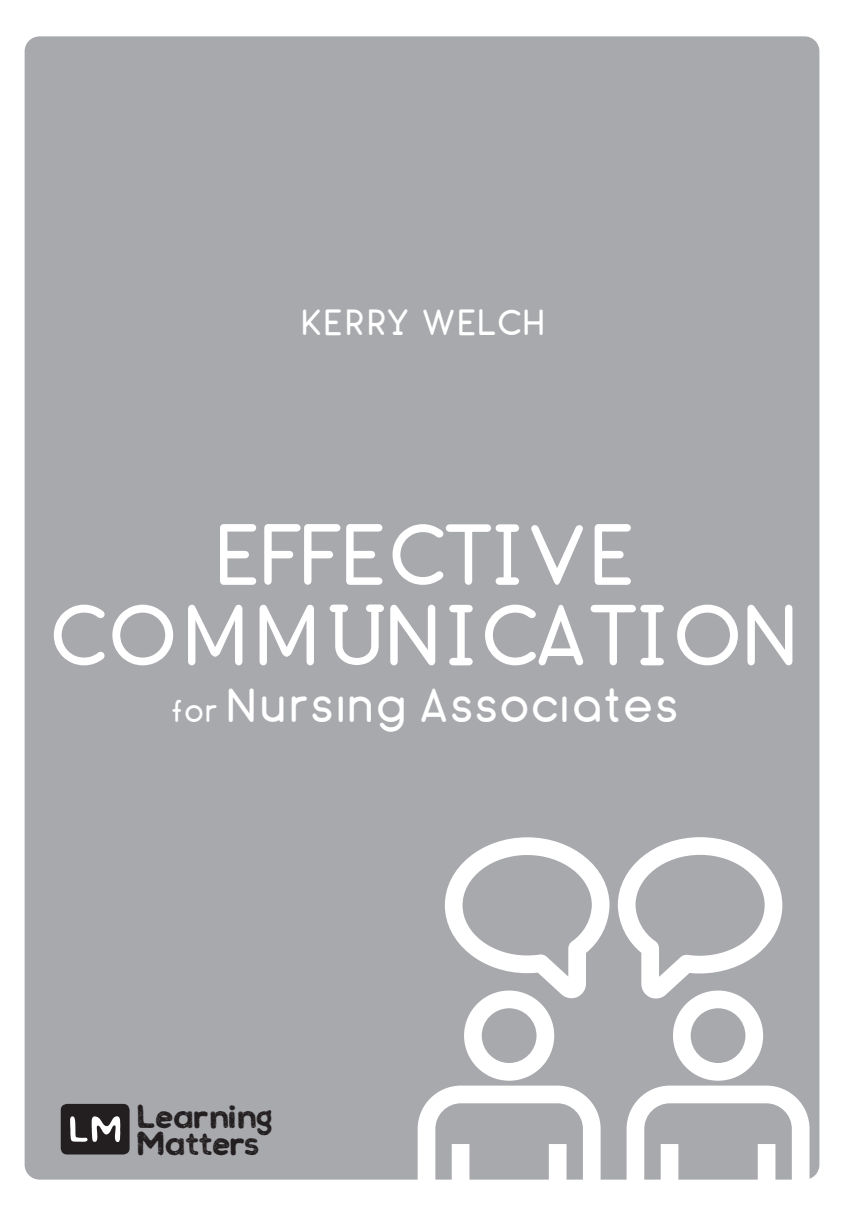
<style>
.page{position:relative;width:844px;height:1216px;background:#fff}
.page>*{position:absolute;margin:0;border:0;box-sizing:border-box;transform-origin:0 0}
.t1{font:87.33px/80.5px "Mist";color:#fff;text-align:center}
.t2{font:48.3px "Mist";letter-spacing:-.01em;color:#fff}
.t3{font:36.75px "Mist";letter-spacing:.01em;color:#fff}
.t4{font:33.25px/26.8px "Chalif Press";color:#231f20}
.t5{font:31.85px "Mist";color:#fff}
</style>
<div class="page">
<div style="left:25px;top:36px;width:794px;height:1143px;background:#a8a9ad;border-radius:15px"></div>
<svg style="left:417px;top:837px;width:192px;height:343px"></svg>
<svg style="left:618px;top:837px;width:191px;height:343px"></svg>
<div style="left:61px;top:1104px;width:69px;height:50px;background:#231f20;border-radius:6px"></div>
<svg style="left:70px;top:1116px;width:51px;height:26px"></svg>
<p class="t3" style="left:298px;top:308px;width:248px">KERRY WELCH</p>
<p class="t1" style="left:45px;top:523px;width:754px">EFFECTIVE<br>COMMUNICATION</p>
<p class="t5" style="left:170px;top:698px;width:49px">for</p>
<p class="t2" style="left:226px;top:686px;width:453px">Nursing Associates</p>
<p class="t4" style="left:138px;top:1103px;width:136px">Learning<br>Matters</p>
</div>
